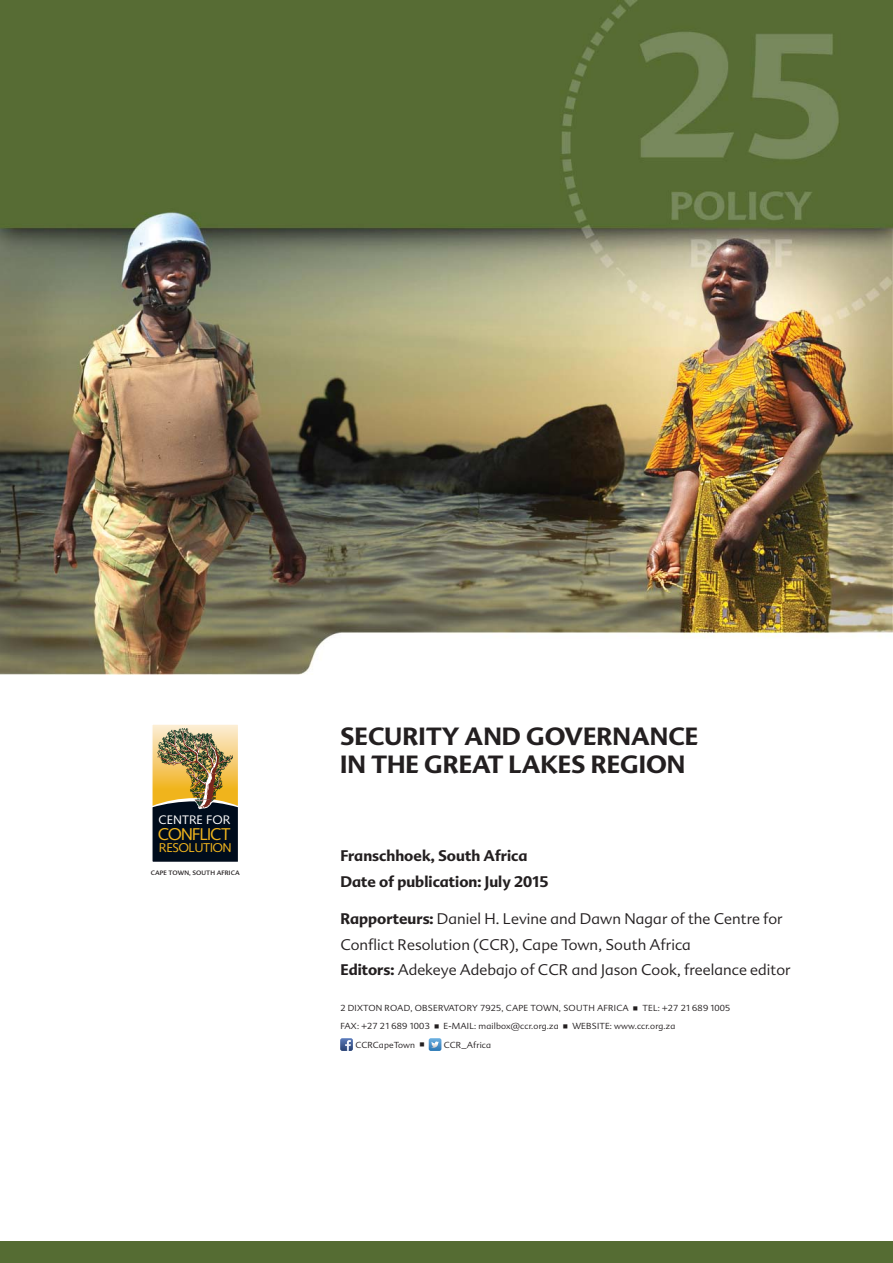
<style>
.page{position:relative;width:893px;height:1263px;background:#fff}
.page>*{position:absolute;margin:0;border:0;box-sizing:border-box;transform-origin:0 0}
.t1{font:700 24.3px/27.6px "Advert";color:#231f20}
.t2{font:17.1px "Syntax";letter-spacing:-.065em;color:#f0b41c}
.t3{font:300 15px/25.5px "Advert";letter-spacing:.005em;color:#231f20}
.t4{font:700 15px/25.5px "Advert";letter-spacing:.005em;color:#231f20}
.t5{font:12.75px "Syntax";letter-spacing:-.04em;color:#f0b41c}
.t6{font:12.45px "Syntax";color:#fff}
.t7{font:300 8.55px/17.7px "Advert";letter-spacing:.02em;color:#231f20}
.t8{font:6.15px "Advert";letter-spacing:.02em;color:#231f20}
.s1{font-weight:700}
</style>
<div class="page">
<div style="left:0;top:1242px;width:893px;height:21px;background:#556c33"></div>
<img style="left:0;top:0;width:893px;height:674px">
<div style="left:152px;top:724px;width:87px;height:65px;background:#fbeccf"></div>
<img style="left:154px;top:729px;width:82px;height:131px">
<div style="left:151px;top:723px;width:88px;height:140px;border:2px solid #fff"></div>
<svg style="left:340px;top:1038px;width:13px;height:13px"></svg>
<svg style="left:429px;top:1038px;width:12px;height:13px"></svg>
<h3 class="t6" style="left:159px;top:815px;width:73px">CENTRE FOR</h3>
<h2 class="t2" style="left:158px;top:827px;width:74px">CONFLICT</h2>
<h3 class="t5" style="left:159px;top:843px;width:74px">RESOLUTION</h3>
<p class="t8" style="left:151px;top:870px;width:91px">CAPE TOWN, SOUTH AFRICA</p>
<h1 class="t1" style="left:340px;top:725px;width:360px">SECURITY AND GOVERNANCE<br>IN THE GREAT LAKES REGION</h1>
<h3 class="t4" style="left:340px;top:845px;width:210px">Franschhoek, South Africa<br>Date of publication: July 2015</h3>
<h3 class="t3" style="left:340px;top:908px;width:452px"><span class="s1">Rapporteurs:</span> Daniel H. Levine and Dawn Nagar of the Centre for<br>Conflict Resolution (CCR), Cape Town, South Africa<br><span class="s1">Editors:</span> Adekeye Adebajo of CCR and Jason Cook, freelance editor</h3>
<p class="t7" style="left:340px;top:1000px;width:392px">2 DIXTON ROAD, OBSERVATORY 7925, CAPE TOWN, SOUTH AFRICA ■ TEL: +27 21 689 1005<br>FAX: +27 21 689 1003 ■ E-MAIL: mailbox@ccr.org.za ■ WEBSITE: www.ccr.org.za</p>
<p class="t7" style="left:355px;top:1037px;width:71px">CCRCapeTown ■</p>
<p class="t7" style="left:444px;top:1037px;width:49px">CCR_Africa</p>
</div>
